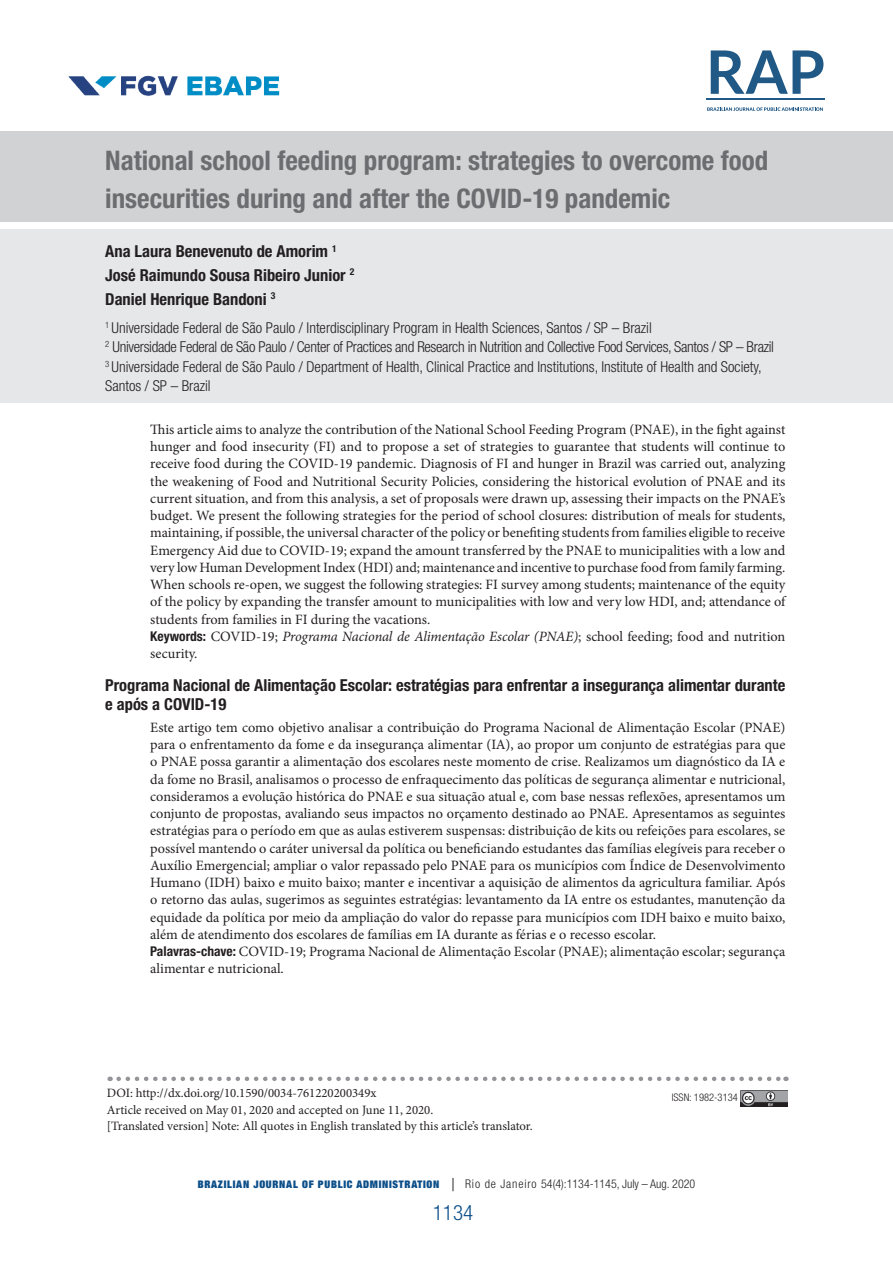
<style>
.page{position:relative;width:893px;height:1263px;background:#fff}
.page>*{position:absolute;margin:0;border:0;box-sizing:border-box;transform-origin:0 0}
.titulo{font:700 condensed 27px/37.5px "Helvetica Neue LT Std";color:#6c6d70}
.t1{font:300 condensed 21px "Helvetica Neue LT Std";color:#0c4f89}
.SUB_ABERT{font:700 condensed 16.5px/19.8px "Helvetica Neue LT Std";color:#231f20}
.autor_1{font:700 condensed 16.5px "Helvetica Neue LT Std";color:#231f20}
.autor_2{font:300 condensed 15px/19.5px "Helvetica Neue LT Std";color:#231f20}
.autor_2-2{font:300 condensed 15px "Helvetica Neue LT Std";letter-spacing:-.02em;color:#231f20}
.ABERTURA{font:14.25px/17.2px "Minion Pro";color:#231f20;text-align:justify}
.nota_DOI{font:12.75px "Minion Pro";color:#231f20}
.t2{font:300 condensed 12px "Helvetica Neue LT Std";color:#231f20}
.autor_2-3{font:300 condensed 10.5px "Helvetica Neue LT Std";color:#231f20}
.s1{font-family:"Helvetica Neue LT Std";font-weight:700;font-stretch:condensed;font-size:13.5px}
.s2{font-style:italic}
.s3{font-family:"Helvetica Neue";font-weight:900;font-stretch:expanded;font-size:10.5px;color:#0c4f89}
.s4{font-size:18px}
</style>
<div class="page">
<img style="left:68px;top:75px;width:212px;height:21px">
<svg style="left:707px;top:107px;width:116px;height:4px"></svg>
<hr style="left:706px;top:98px;width:119px;height:2px;background:#205886">
<svg style="left:711px;top:50px;width:112px;height:44px"></svg>
<div style="left:1px;top:131px;width:892px;height:91px;background:#d1d2d4"></div>
<div style="left:1px;top:229px;width:892px;height:174px;background:#e6e7e9"></div>
<svg style="left:119px;top:1076px;width:667px;height:5px"></svg>
<img style="left:740px;top:1090px;width:47px;height:17px">
<p class="titulo" style="left:105px;top:142px;width:664px">National school feeding program: strategies to overcome food insecurities during and after the COVID-19 pandemic</p>
<p class="autor_1" style="left:105px;top:241px;width:233px">Ana Laura Benevenuto de Amorim <sup>1</sup></p>
<p class="autor_1" style="left:105px;top:265px;width:251px">José Raimundo Sousa Ribeiro Junior <sup>2</sup></p>
<p class="autor_1" style="left:105px;top:289px;width:172px">Daniel Henrique Bandoni <sup>3</sup></p>
<p class="autor_2" style="left:105px;top:317px;width:548px"><sup>1</sup> Universidade Federal de São Paulo / Interdisciplinary Program in Health Sciences, Santos / SP – Brazil</p>
<p class="autor_2-2" style="left:105px;top:338px;width:670px"><sup>2</sup> Universidade Federal de São Paulo / Center of Practices and Research in Nutrition and Collective Food Services, Santos / SP – Brazil</p>
<p class="autor_2" style="left:105px;top:356px;width:658px"><sup>3</sup> Universidade Federal de São Paulo / Department of Health, Clinical Practice and Institutions, Institute of Health and Society,<br>Santos / SP – Brazil</p>
<p class="ABERTURA" style="left:150px;top:421px;width:637px">This article aims to analyze the contribution of the National School Feeding Program (PNAE), in the fight against hunger and food insecurity (FI) and to propose a set of strategies to guarantee that students will continue to receive food during the COVID-19 pandemic. Diagnosis of FI and hunger in Brazil was carried out, analyzing the weakening of Food and Nutritional Security Policies, considering the historical evolution of PNAE and its current situation, and from this analysis, a set of proposals were drawn up, assessing their impacts on the PNAE’s budget. We present the following strategies for the period of school closures: distribution of meals for students, maintaining, if possible, the universal character of the policy or benefiting students from families eligible to receive Emergency Aid due to COVID-19; expand the amount transferred by the PNAE to municipalities with a low and very low Human Development Index (HDI) and; maintenance and incentive to purchase food from family farming.<br>When schools re-open, we suggest the following strategies: FI survey among students; maintenance of the equity of the policy by expanding the transfer amount to municipalities with low and very low HDI, and; attendance of students from families in FI during the vacations.</p>
<p class="ABERTURA" style="left:150px;top:628px;width:637px"><span class="s1">Keywords:</span> COVID-19; <span class="s2">Programa Nacional de Alimentação Escolar (PNAE)</span>; school feeding; food and nutrition security.</p>
<p class="SUB_ABERT" style="left:105px;top:675px;width:682px">Programa Nacional de Alimentação Escolar: estratégias para enfrentar a insegurança alimentar durante e após a COVID-19</p>
<p class="ABERTURA" style="left:150px;top:719px;width:637px">Este artigo tem como objetivo analisar a contribuição do Programa Nacional de Alimentação Escolar (PNAE) para o enfrentamento da fome e da insegurança alimentar (IA), ao propor um conjunto de estratégias para que o PNAE possa garantir a alimentação dos escolares neste momento de crise. Realizamos um diagnóstico da IA e da fome no Brasil, analisamos o processo de enfraquecimento das políticas de segurança alimentar e nutricional, consideramos a evolução histórica do PNAE e sua situação atual e, com base nessas reflexões, apresentamos um conjunto de propostas, avaliando seus impactos no orçamento destinado ao PNAE. Apresentamos as seguintes estratégias para o período em que as aulas estiverem suspensas: distribuição de kits ou refeições para escolares, se possível mantendo o caráter universal da política ou beneficiando estudantes das famílias elegíveis para receber o Auxílio Emergencial; ampliar o valor repassado pelo PNAE para os municípios com Índice de Desenvolvimento Humano (IDH) baixo e muito baixo; manter e incentivar a aquisição de alimentos da agricultura familiar. Após o retorno das aulas, sugerimos as seguintes estratégias: levantamento da IA entre os estudantes, manutenção da equidade da política por meio da ampliação do valor do repasse para municípios com IDH baixo e muito baixo, além de atendimento dos escolares de famílias em IA durante as férias e o recesso escolar.</p>
<p class="ABERTURA" style="left:150px;top:943px;width:637px"><span class="s1">Palavras-chave:</span> COVID-19; Programa Nacional de Alimentação Escolar (PNAE); alimentação escolar; segurança alimentar e nutricional.</p>
<p class="nota_DOI" style="left:107px;top:1085px;width:271px">DOI: http://dx.doi.org/10.1590/0034-761220200349x</p>
<p class="nota_DOI" style="left:107px;top:1101px;width:328px">Article received on May 01, 2020 and accepted on June 11, 2020.</p>
<p class="nota_DOI" style="left:107px;top:1118px;width:427px">[Translated version] Note: All quotes in English translated by this article’s translator.</p>
<p class="autor_2-3" style="left:672px;top:1092px;width:68px">ISSN: 1982-3134</p>
<p class="t2" style="left:198px;top:1176px;width:499px"><span class="s3">BRAZILIAN JOURNAL OF PUBLIC ADMINISTRATION</span> <span class="s4">|</span> Rio de Janeiro 54(4):1134-1145, July – Aug. 2020</p>
<p class="t1" style="left:433px;top:1200px;width:42px">1134</p>
</div>
